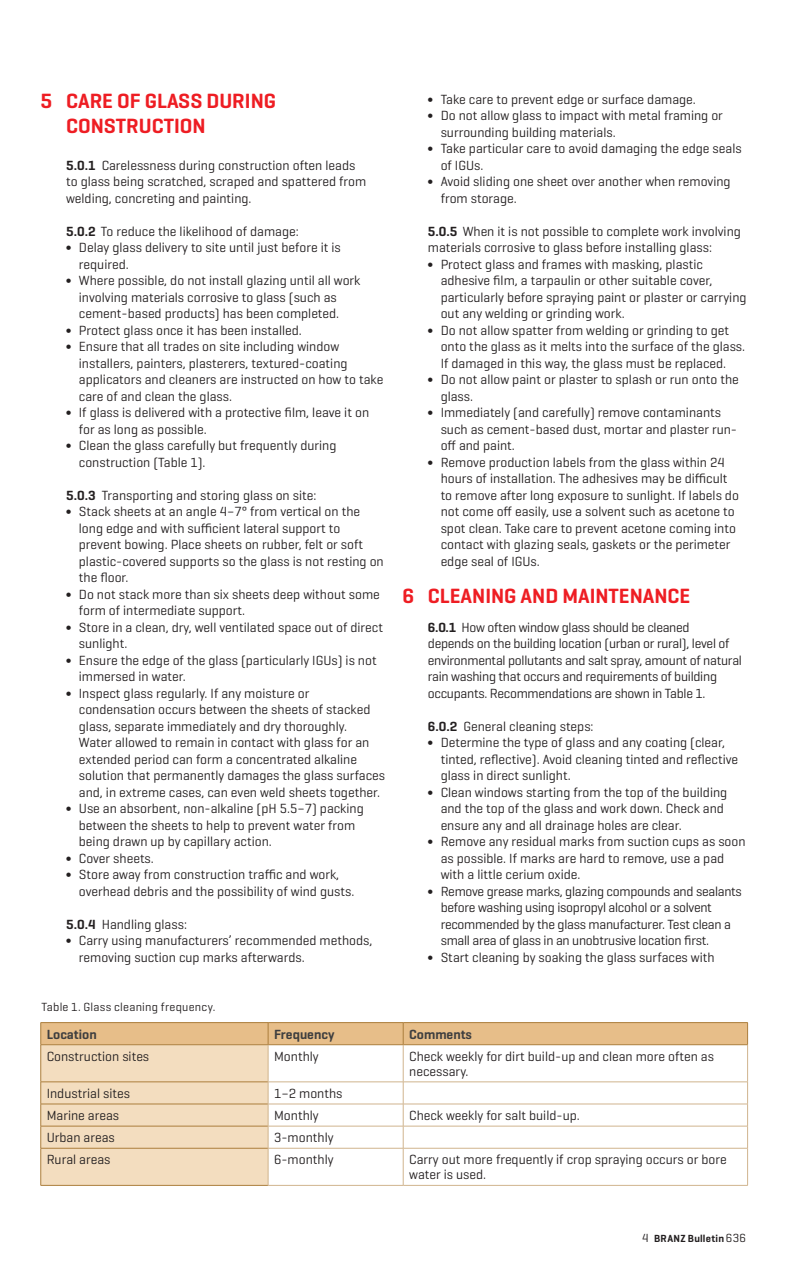
<style>
.page{position:relative;width:808px;height:1264px;background:#fff}
.page>*{position:absolute;margin:0;border:0;box-sizing:border-box;transform-origin:0 0}
.heading{font:600 21px/25.2px "Geogrotesque";color:#ee1d23}
.body_text{font:13.5px/16.5px "Geogrotesque";color:#231f20}
.body_text-2{font:13.5px/16.5px "Geogrotesque";letter-spacing:-.02em;color:#231f20}
.table_text{font:13.5px/15px "Geogrotesque";color:#231f20}
.table_heading{font:600 13.5px "Geogrotesque";color:#3e3e3f}
.figure_table_title{font:12px "Geogrotesque";letter-spacing:.02em;color:#231f20}
.t1{font:600 10.5px "Geogrotesque";letter-spacing:.03em;color:#231f20}
.s1{font-weight:600}
.s2{font-weight:400;font-size:12px}
</style>
<div class="page">
<hr style="left:41px;top:1185px;width:227px;height:1px;background:#ac7e3c">
<svg style="left:40px;top:1022px;width:708px;height:163px"></svg>
<hr style="left:268px;top:1148px;width:135px;height:1px;background:#d0b48e">
<hr style="left:268px;top:1148px;width:1px;height:37px;background:#d0b48e">
<hr style="left:403px;top:1148px;width:344px;height:1px;background:#d0b48e">
<hr style="left:403px;top:1148px;width:1px;height:37px;background:#d0b48e">
<hr style="left:747px;top:1148px;width:1px;height:37px;background:#d0b48e">
<hr style="left:268px;top:1185px;width:135px;height:1px;background:#d0b48e">
<hr style="left:403px;top:1185px;width:344px;height:1px;background:#d0b48e">
<p class="heading" style="left:66px;top:88px;width:211px;text-indent:-26px">5 CARE OF GLASS DURING<br>CONSTRUCTION</p>
<p class="body_text" style="left:66px;top:156px;width:301px"><span class="s1">5.0.1</span> Carelessness during construction often leads to glass being scratched, scraped and spattered from welding, concreting and painting.</p>
<p class="body_text" style="left:66px;top:222px;width:234px"><span class="s1">5.0.2</span> To reduce the likelihood of damage:</p>
<p class="body_text" style="left:79px;top:239px;width:263px;text-indent:-13px">∫ Delay glass delivery to site until just before it is required.</p>
<p class="body_text" style="left:79px;top:272px;width:283px;text-indent:-13px">∫ Where possible, do not install glazing until all work involving materials corrosive to glass (such as cement-based products) has been completed.</p>
<p class="body_text" style="left:66px;top:321px;width:237px">∫ Protect glass once it has been installed.</p>
<p class="body_text" style="left:79px;top:338px;width:306px;text-indent:-13px">∫ Ensure that all trades on site including window installers, painters, plasterers, textured-coating applicators and cleaners are instructed on how to take care of and clean the glass.</p>
<p class="body_text" style="left:79px;top:404px;width:291px;text-indent:-13px">∫ If glass is delivered with a protective film, leave it on for as long as possible.</p>
<p class="body_text" style="left:79px;top:437px;width:259px;text-indent:-13px">∫ Clean the glass carefully but frequently during construction (Table 1).</p>
<p class="body_text" style="left:66px;top:486px;width:252px"><span class="s1">5.0.3</span> Transporting and storing glass on site:</p>
<p class="body_text" style="left:79px;top:503px;width:306px;text-indent:-13px">∫ Stack sheets at an angle 4–7° from vertical on the long edge and with sufficient lateral support to prevent bowing. Place sheets on rubber, felt or soft plastic-covered supports so the glass is not resting on the floor.</p>
<p class="body_text" style="left:79px;top:585px;width:302px;text-indent:-13px">∫ Do not stack more than six sheets deep without some form of intermediate support.</p>
<p class="body_text" style="left:79px;top:618px;width:305px;text-indent:-13px">∫ Store in a clean, dry, well ventilated space out of direct sunlight.</p>
<p class="body_text" style="left:79px;top:651px;width:299px;text-indent:-13px">∫ Ensure the edge of the glass (particularly IGUs) is not immersed in water.</p>
<p class="body_text" style="left:79px;top:684px;width:307px;text-indent:-13px">∫ Inspect glass regularly. If any moisture or condensation occurs between the sheets of stacked glass, separate immediately and dry thoroughly.<br>Water allowed to remain in contact with glass for an extended period can form a concentrated alkaline solution that permanently damages the glass surfaces and, in extreme cases, can even weld sheets together.</p>
<p class="body_text" style="left:79px;top:800px;width:286px;text-indent:-13px">∫ Use an absorbent, non-alkaline (pH 5.5–7) packing between the sheets to help to prevent water from being drawn up by capillary action.</p>
<p class="body_text" style="left:66px;top:849px;width:89px">∫ Cover sheets.</p>
<p class="body_text" style="left:79px;top:866px;width:277px;text-indent:-13px">∫ Store away from construction traffic and work, overhead debris and the possibility of wind gusts.</p>
<p class="body_text" style="left:66px;top:915px;width:122px"><span class="s1">5.0.4</span> Handling glass:</p>
<p class="body_text" style="left:79px;top:932px;width:295px;text-indent:-13px">∫ Carry using manufacturers’ recommended methods, removing suction cup marks afterwards.</p>
<p class="figure_table_title" style="left:42px;top:1000px;width:175px">Table 1. Glass cleaning frequency.</p>
<p class="body_text" style="left:427px;top:90px;width:269px">∫ Take care to prevent edge or surface damage.</p>
<p class="body_text" style="left:440px;top:107px;width:284px;text-indent:-13px">∫ Do not allow glass to impact with metal framing or surrounding building materials.</p>
<p class="body_text" style="left:440px;top:140px;width:302px;text-indent:-13px">∫ Take particular care to avoid damaging the edge seals of IGUs.</p>
<p class="body_text" style="left:440px;top:173px;width:291px;text-indent:-13px">∫ Avoid sliding one sheet over another when removing from storage.</p>
<p class="body_text" style="left:427px;top:222px;width:314px"><span class="s1">5.0.5</span> When it is not possible to complete work involving materials corrosive to glass before installing glass:</p>
<p class="body_text" style="left:440px;top:255px;width:307px;text-indent:-13px">∫ Protect glass and frames with masking, plastic adhesive film, a tarpaulin or other suitable cover, particularly before spraying paint or plaster or carrying out any welding or grinding work.</p>
<p class="body_text" style="left:440px;top:321px;width:306px;text-indent:-13px">∫ Do not allow spatter from welding or grinding to get onto the glass as it melts into the surface of the glass.<br>If damaged in this way, the glass must be replaced.</p>
<p class="body_text" style="left:440px;top:371px;width:299px;text-indent:-13px">∫ Do not allow paint or plaster to splash or run onto the glass.</p>
<p class="body_text" style="left:440px;top:404px;width:298px;text-indent:-13px">∫ Immediately (and carefully) remove contaminants such as cement-based dust, mortar and plaster run&shy;off and paint.</p>
<p class="body_text" style="left:440px;top:453px;width:300px;text-indent:-13px">∫ Remove production labels from the glass within 24 hours of installation. The adhesives may be difficult to remove after long exposure to sunlight. If labels do not come off easily, use a solvent such as acetone to spot clean. Take care to prevent acetone coming into contact with glazing seals, gaskets or the perimeter edge seal of IGUs.</p>
<p class="heading" style="left:402px;top:583px;width:289px">6 CLEANING AND MAINTENANCE</p>
<p class="body_text-2" style="left:427px;top:618px;width:315px"><span class="s1">6.0.1</span> How often window glass should be cleaned<br>depends on the building location (urban or rural), level of environmental pollutants and salt spray, amount of natural rain washing that occurs and requirements of building occupants. Recommendations are shown in Table 1.</p>
<p class="body_text" style="left:427px;top:717px;width:167px"><span class="s1">6.0.2</span> General cleaning steps:</p>
<p class="body_text" style="left:440px;top:734px;width:299px;text-indent:-13px">∫ Determine the type of glass and any coating (clear, tinted, reflective). Avoid cleaning tinted and reflective glass in direct sunlight.</p>
<p class="body_text" style="left:440px;top:783px;width:288px;text-indent:-13px">∫ Clean windows starting from the top of the building and the top of the glass and work down. Check and ensure any and all drainage holes are clear.</p>
<p class="body_text" style="left:440px;top:833px;width:306px;text-indent:-13px">∫ Remove any residual marks from suction cups as soon as possible. If marks are hard to remove, use a pad with a little cerium oxide.</p>
<p class="body_text-2" style="left:440px;top:882px;width:302px;text-indent:-13px">∫ Remove grease marks, glazing compounds and sealants before washing using isopropyl alcohol or a solvent recommended by the glass manufacturer. Test clean a small area of glass in an unobtrusive location first.</p>
<p class="body_text" style="left:427px;top:948px;width:288px">∫ Start cleaning by soaking the glass surfaces with</p>
<p class="table_heading" style="left:47px;top:1026px;width:51px">Location</p>
<p class="table_heading" style="left:274px;top:1026px;width:62px">Frequency</p>
<p class="table_heading" style="left:409px;top:1026px;width:64px">Comments</p>
<p class="table_text" style="left:47px;top:1048px;width:104px">Construction sites</p>
<p class="table_text" style="left:274px;top:1048px;width:46px">Monthly</p>
<p class="table_text" style="left:409px;top:1048px;width:306px">Check weekly for dirt build-up and clean more often as necessary.</p>
<p class="table_text" style="left:47px;top:1085px;width:85px">Industrial sites</p>
<p class="table_text" style="left:274px;top:1085px;width:70px">1–2 months</p>
<p class="table_text" style="left:47px;top:1107px;width:74px">Marine areas</p>
<p class="table_text" style="left:274px;top:1107px;width:46px">Monthly</p>
<p class="table_text" style="left:409px;top:1107px;width:172px">Check weekly for salt build-up.</p>
<p class="table_text" style="left:47px;top:1130px;width:70px">Urban areas</p>
<p class="table_text" style="left:274px;top:1130px;width:61px">3-monthly</p>
<p class="table_text" style="left:47px;top:1152px;width:65px">Rural areas</p>
<p class="table_text" style="left:274px;top:1152px;width:61px">6-monthly</p>
<p class="table_text" style="left:409px;top:1152px;width:319px">Carry out more frequently if crop spraying occurs or bore water is used.</p>
<p class="t1" style="left:641px;top:1232px;width:105px"><span class="s2">4</span> BRANZ Bulletin <span class="s2">636</span></p>
</div>
